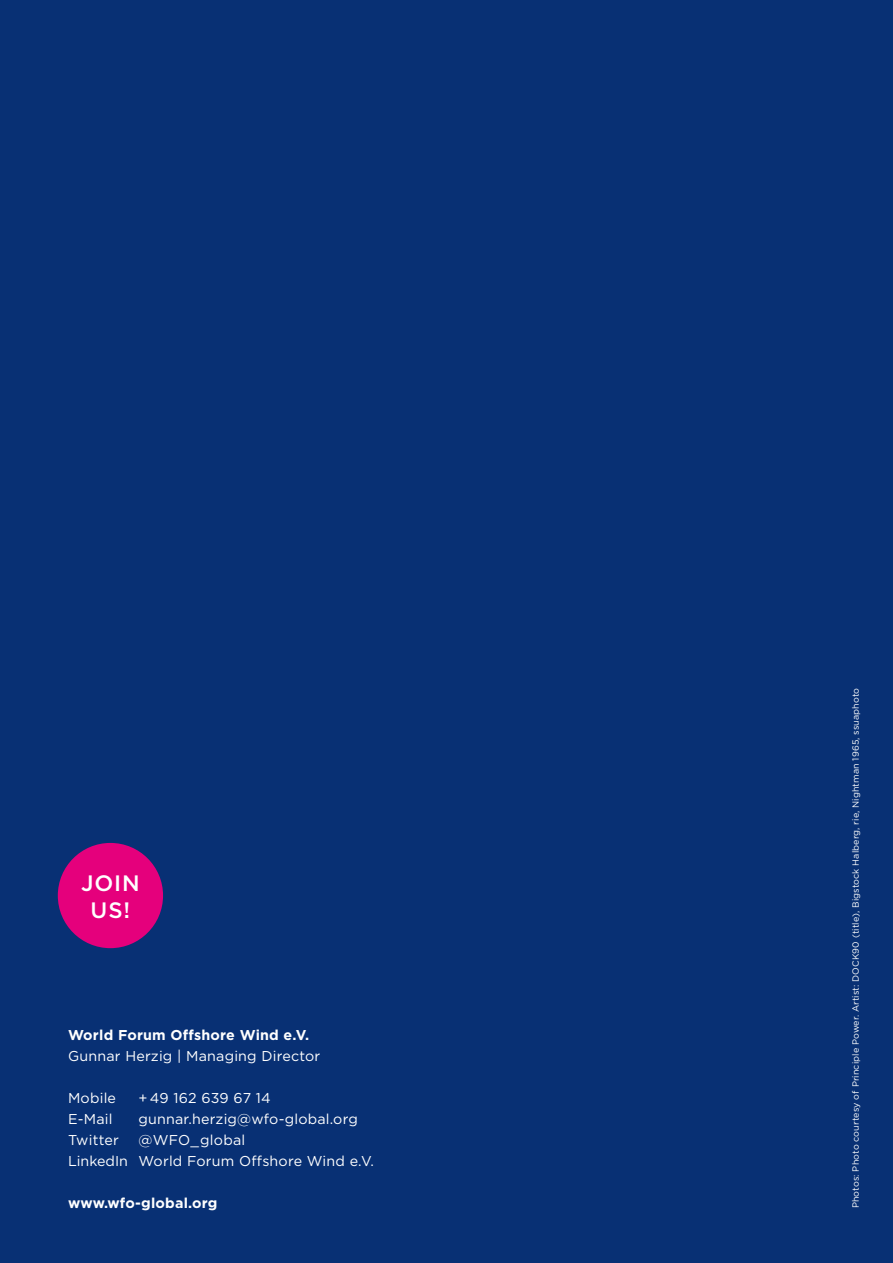
<style>
.page{position:relative;width:893px;height:1263px;background:#083074}
.page>*{position:absolute;margin:0;border:0;box-sizing:border-box;transform-origin:0 0}
.t1{font:500 22.35px/26.7px "Gotham Pro";letter-spacing:.04em;color:#fff;text-align:center}
.t2{font:14.25px/21px "Gotham Pro";letter-spacing:.015em;color:#fff}
.t3{font:700 14.25px "Gotham Pro";letter-spacing:.015em;color:#fff}
.t4{font:9px "Gotham Pro";letter-spacing:.01em;color:#fff}
</style>
<div class="page">
<div style="left:58px;top:843px;width:105px;height:105px;background:#e5007c;border-radius:50%"></div>
<h1 class="t1" style="left:81px;top:869px;width:60px">JOIN<br>US!</h1>
<p class="t3" style="left:68px;top:1027px;width:243px">World Forum Offshore Wind e.V.</p>
<p class="t2" style="left:68px;top:1046px;width:254px">Gunnar Herzig | Managing Director</p>
<p class="t2" style="left:68px;top:1088px;width:50px">Mobile</p>
<p class="t2" style="left:139px;top:1088px;width:134px">+49 162 639 67 14</p>
<p class="t2" style="left:68px;top:1109px;width:46px">E-Mail</p>
<p class="t2" style="left:139px;top:1109px;width:221px">gunnar.herzig@wfo-global.org</p>
<p class="t2" style="left:68px;top:1130px;width:52px">Twitter</p>
<p class="t2" style="left:68px;top:1130px;width:307px;text-indent:71px">@WFO_global<br>LinkedIn World Forum Offshore Wind e.V.</p>
<p class="t3" style="left:68px;top:1195px;width:151px">www.wfo-global.org</p>
<p class="t4" style="left:851px;top:1208px;width:522px;rotate:-90deg">Photos: Photo courtesy of Principle Power. Artist: DOCK90 (title), Bigstock Halberg, rie, Nightman 1965, ssuaphoto</p>
</div>
